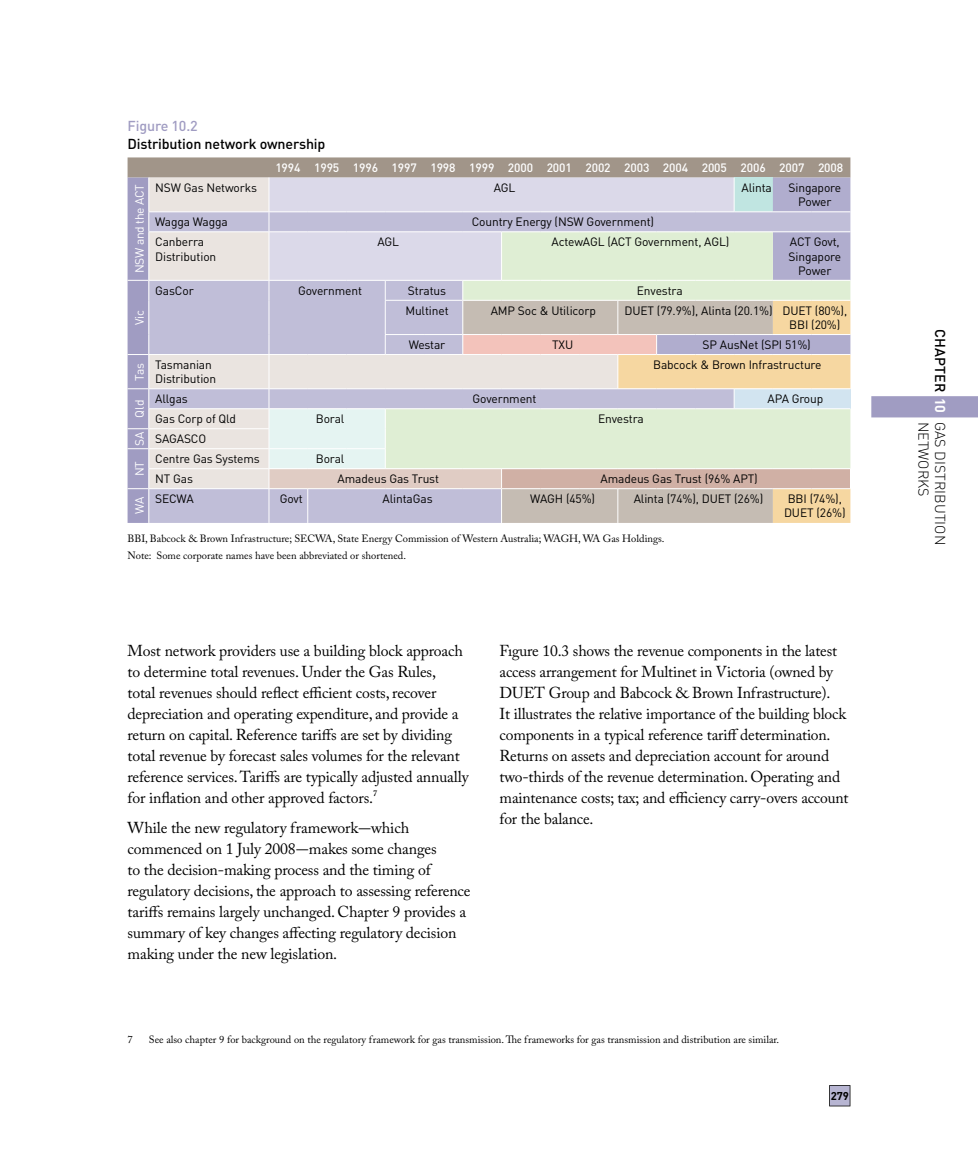
<style>
.page{position:relative;width:978px;height:1149px;background:#fff}
.page>*{position:absolute;margin:0;border:0;box-sizing:border-box;transform-origin:0 0}
.t1{font:15.75px/21px "Adobe Caslon Pro";letter-spacing:-.01em;color:#000}
.t2{font:500 14.25px/18px "DIN";letter-spacing:-.01em;color:#000}
.t3{font:300 14.25px "DIN";color:#000}
.t4{font:12px/14.2px "DIN";letter-spacing:-.01em;color:#000}
.t5{font:500 12px "DIN";letter-spacing:-.01em;color:#fff}
.t6{font:12px "DIN";letter-spacing:-.01em;color:#fff}
.t7{font:700 11.25px "DIN";color:#000}
.t8{font:10.5px/16.5px "Adobe Caslon Pro";color:#000}
.s1{color:#a09cc2}
.s2{font-weight:700;color:#fff}
</style>
<div class="page">
<svg style="left:128px;top:157px;width:722px;height:365px;background:#d2cfcf"></svg>
<hr style="left:149px;top:488px;width:120px;height:1px;background:#fff">
<hr style="left:148px;top:489px;width:1px;height:33px;background:#fff">
<hr style="left:269px;top:488px;width:39px;height:1px;background:#fff">
<hr style="left:269px;top:489px;width:1px;height:33px;background:#fff">
<hr style="left:308px;top:488px;width:38px;height:1px;background:#fff">
<hr style="left:307px;top:489px;width:1px;height:33px;background:#fff">
<hr style="left:346px;top:488px;width:39px;height:1px;background:#fff">
<hr style="left:385px;top:488px;width:39px;height:1px;background:#fff">
<hr style="left:424px;top:488px;width:39px;height:1px;background:#fff">
<hr style="left:463px;top:488px;width:39px;height:1px;background:#fff">
<hr style="left:502px;top:488px;width:38px;height:1px;background:#fff">
<hr style="left:501px;top:489px;width:1px;height:33px;background:#fff">
<hr style="left:540px;top:488px;width:39px;height:1px;background:#fff">
<hr style="left:579px;top:488px;width:39px;height:1px;background:#fff">
<hr style="left:618px;top:488px;width:39px;height:1px;background:#fff">
<hr style="left:617px;top:489px;width:1px;height:33px;background:#fff">
<hr style="left:657px;top:488px;width:38px;height:1px;background:#fff">
<hr style="left:695px;top:488px;width:39px;height:1px;background:#fff">
<hr style="left:734px;top:488px;width:39px;height:1px;background:#fff">
<hr style="left:773px;top:488px;width:39px;height:1px;background:#fff">
<hr style="left:812px;top:488px;width:38px;height:1px;background:#fff">
<svg style="left:829px;top:1085px;width:1px;height:20px"></svg>
<div style="left:830px;top:1085px;width:20px;height:20px;background:#b7b5d2"></div>
<div style="left:871px;top:396px;width:107px;height:21px;background:#a09cc2"></div>
<p class="t2" style="left:128px;top:116px;width:199px"><span class="s1">Figure 10.2<br></span>Distribution network ownership</p>
<p class="t5" style="left:275px;top:160px;width:569px">1994 1995 1996 1997 1998 1999 2000 2001 2002 2003 2004 2005 2006 2007 2008</p>
<p class="t6" style="left:132px;top:273px;width:90px;rotate:-90deg">NSW and the ACT</p>
<p class="t4" style="left:155px;top:180px;width:103px">NSW Gas Networks</p>
<p class="t4" style="left:494px;top:180px;width:22px">AGL</p>
<p class="t4" style="left:742px;top:180px;width:32px">Alinta</p>
<p class="t4" style="left:789px;top:180px;width:54px;text-align:center">Singapore<br>Power</p>
<p class="t4" style="left:155px;top:214px;width:74px">Wagga Wagga</p>
<p class="t4" style="left:472px;top:214px;width:184px">Country Energy (NSW Government)</p>
<p class="t4" style="left:155px;top:234px;width:63px">Canberra<br>Distribution</p>
<p class="t4" style="left:377px;top:234px;width:22px">AGL</p>
<p class="t4" style="left:551px;top:234px;width:179px">ActewAGL (ACT Government, AGL)</p>
<p class="t4" style="left:789px;top:234px;width:54px;text-align:center">ACT Govt,<br>Singapore<br>Power</p>
<p class="t6" style="left:132px;top:325px;width:17px;rotate:-90deg">Vic</p>
<p class="t4" style="left:155px;top:283px;width:40px">GasCor</p>
<p class="t4" style="left:298px;top:283px;width:65px">Government</p>
<p class="t4" style="left:408px;top:283px;width:40px">Stratus</p>
<p class="t4" style="left:637px;top:283px;width:47px">E nvestra</p>
<p class="t4" style="left:405px;top:303px;width:45px">Multinet</p>
<p class="t4" style="left:491px;top:303px;width:107px">AMP Soc &amp; Utilicorp</p>
<p class="t4" style="left:624px;top:303px;width:9px">DUET</p>
<p class="t4" style="left:657px;top:303px;width:134px">(79.9%), Alinta (20.1%) DUET</p>
<p class="t4" style="left:789px;top:303px;width:59px;text-indent:26px">(80%),<br>BBI (20%)</p>
<p class="t4" style="left:409px;top:337px;width:38px">Westar</p>
<p class="t4" style="left:552px;top:337px;width:20px">TXU</p>
<p class="t4" style="left:703px;top:337px;width:110px">SP AusNet (SPI 51%)</p>
<p class="t6" style="left:132px;top:380px;width:19px;rotate:-90deg">Tas</p>
<p class="t4" style="left:155px;top:357px;width:63px">Tasmanian<br>Distribution</p>
<p class="t4" style="left:653px;top:357px;width:170px">Babcock &amp; Brown Infrastructure</p>
<p class="t6" style="left:132px;top:417px;width:19px;rotate:-90deg">Qld</p>
<p class="t4" style="left:155px;top:391px;width:34px">Allgas</p>
<p class="t4" style="left:473px;top:391px;width:65px">Government</p>
<p class="t4" style="left:768px;top:391px;width:57px">APA Group</p>
<p class="t4" style="left:155px;top:411px;width:82px">Gas Corp of Qld</p>
<p class="t4" style="left:316px;top:411px;width:30px">Boral</p>
<p class="t4" style="left:598px;top:411px;width:47px">E nvestra</p>
<p class="t6" style="left:132px;top:445px;width:15px;rotate:-90deg">SA</p>
<p class="t4" style="left:155px;top:431px;width:51px">SAGASCO</p>
<p class="t6" style="left:132px;top:476px;width:16px;rotate:-90deg">NT</p>
<p class="t4" style="left:155px;top:451px;width:106px">Centre Gas Systems</p>
<p class="t4" style="left:316px;top:451px;width:30px">Boral</p>
<p class="t4" style="left:155px;top:471px;width:39px">NT Gas</p>
<p class="t4" style="left:338px;top:471px;width:103px">Amadeus Gas Trust</p>
<p class="t4" style="left:600px;top:471px;width:159px">Amadeus Gas Trust (96% APT)</p>
<p class="t6" style="left:132px;top:514px;width:18px;rotate:-90deg">WA</p>
<p class="t4" style="left:155px;top:491px;width:31px">SECWA</p>
<p class="t4" style="left:280px;top:491px;width:25px">Govt</p>
<p class="t4" style="left:383px;top:491px;width:51px">AlintaGas</p>
<p class="t4" style="left:530px;top:491px;width:67px">WAGH (45%)</p>
<p class="t4" style="left:634px;top:491px;width:77px">Alinta (74%), DUET</p>
<p class="t4" style="left:734px;top:491px;width:31px">(26%)</p>
<p class="t4" style="left:784px;top:491px;width:59px;text-indent:4px">BBI (74%),<br>DUET</p>
<p class="t4" style="left:816px;top:505px;width:31px">(26%)</p>
<p class="t8" style="left:128px;top:530px;width:538px">BBI, Babcock &amp; Brown Infrastructure; SECWA, State Energy Commission of Western Australia; WAGH, WA Gas Holdings.<br>Note: Some corporate names have been abbreviated or shortened.</p>
<p class="t1" style="left:128px;top:639px;width:343px">Most network providers use a building block approach to determine total revenues. Under the Gas Rules,<br>total revenues should reflect efficient costs, recover depreciation and operating expenditure, and provide a return on capital. Reference tariffs are set by dividing total revenue by forecast sales volumes for the relevant reference services. Tariffs are typically adjusted annually for inflation and other approved factors.<sup>7</sup></p>
<p class="t1" style="left:128px;top:816px;width:345px">While the new regulatory framework—which commenced on 1 July 2008—makes some changes<br>to the decision-making process and the timing of regulatory decisions, the approach to assessing reference tariffs remains largely unchanged. Chapter 9 provides a summary of key changes affecting regulatory decision making under the new legislation.</p>
<p class="t1" style="left:500px;top:639px;width:350px">Fıgure 10.3 shows the revenue components in the latest access arrangement for Multinet in Victoria (owned by DUET Group and Babcock &amp; Brown Infrastructure).<br>It illustrates the relative importance of the building block components in a typical reference tariff determination.<br>Returns on assets and depreciation account for around two-thirds of the revenue determination. Operating and maintenance costs; tax; and efficiency carry-overs account for the balance.</p>
<p class="t8" style="left:128px;top:1030px;width:7px">7</p>
<p class="t8" style="left:149px;top:1030px;width:632px">See also chapter 9 for background on the regulatory framework for gas transmission. The frameworks for gas transmission and distribution are similar.</p>
<p class="t7" style="left:831px;top:1088px;width:20px">279</p>
<p class="t2" style="left:950px;top:329px;width:85px;rotate:90deg">CHAPTER <span class="s2">10</span></p>
<p class="t3" style="left:932px;top:421px;width:76px;rotate:90deg">networks</p>
<p class="t3" style="left:949px;top:421px;width:125px;rotate:90deg">Gas distribution</p>
</div>
